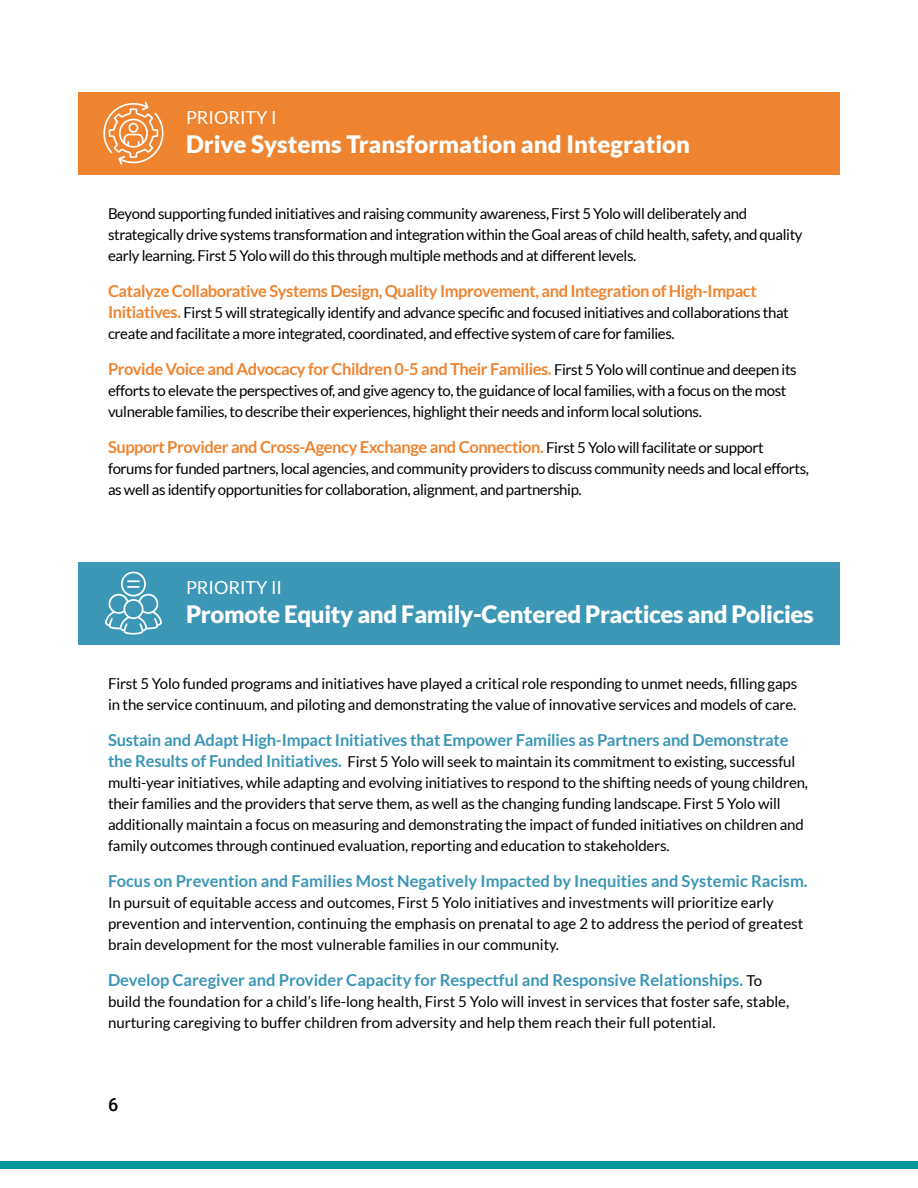
<style>
.page{position:relative;width:918px;height:1188px;background:#fff}
.page>*{position:absolute;margin:0;border:0;box-sizing:border-box;transform-origin:0 0}
.t1{font:900 24px "Lato";letter-spacing:-.015em;color:#fff}
.t2{font:18px "Lato";color:#fff}
.t3{font:500 18px "Roboto";color:#000}
.t4{font:700 16.5px "Lato";letter-spacing:-.025em;color:#ef8430}
.t5{font:700 16.5px "Lato";color:#3c96b5}
.t6{font:15px/21px "Lato";letter-spacing:-.01em;color:#000}
.s1{font-weight:700;font-size:16.5px;color:#ef8430}
.s2{font-weight:400;font-size:15px;color:#000}
.s3{font-weight:700;font-size:16.5px;color:#3c96b5}
</style>
<div class="page">
<div style="left:0;top:1161px;width:918px;height:7px;background:#069599"></div>
<div style="left:78px;top:92px;width:762px;height:82px;background:#ef8430"></div>
<div style="left:78px;top:562px;width:762px;height:82px;background:#3c96b5"></div>
<svg style="left:103px;top:102px;width:61px;height:63px"></svg>
<svg style="left:105px;top:572px;width:57px;height:63px"></svg>
<p class="t2" style="left:186px;top:108px;width:92px">PRIORITY I</p>
<p class="t1" style="left:186px;top:130px;width:506px">Drive Systems Transformation and Integration</p>
<p class="t6" style="left:108px;top:203px;width:696px">Beyond supporting funded initiatives and raising community awareness, First 5 Yolo will deliberately and strategically drive systems transformation and integration within the Goal areas of child health, safety, and quality early learning. First 5 Yolo will do this through multiple methods and at different levels.</p>
<p class="t4" style="left:108px;top:282px;width:650px">Catalyze Collaborative Systems Design, Quality Improvement, and Integration of High-Impact</p>
<p class="t6" style="left:108px;top:302px;width:682px"><span class="s1">Initiatives.</span> First 5 will strategically identify and advance specific and focused initiatives and collaborations that create and facilitate a more integrated, coordinated, and effective system of care for families.</p>
<p class="t4" style="left:108px;top:360px;width:690px">Provide Voice and Advocacy for Children 0-5 and Their Families. <span class="s2">First 5 Yolo will continue and deepen its</span></p>
<p class="t6" style="left:108px;top:380px;width:680px">efforts to elevate the perspectives of, and give agency to, the guidance of local families, with a focus on the most vulnerable families, to describe their experiences, highlight their needs and inform local solutions.</p>
<p class="t4" style="left:108px;top:438px;width:657px">Support Provider and Cross-Agency Exchange and Connection. <span class="s2">First 5 Yolo will facilitate or support</span></p>
<p class="t6" style="left:108px;top:458px;width:703px">forums for funded partners, local agencies, and community providers to discuss community needs and local efforts, as well as identify opportunities for collaboration, alignment, and partnership.</p>
<p class="t2" style="left:186px;top:578px;width:98px">PRIORITY II</p>
<p class="t1" style="left:186px;top:600px;width:629px">Promote Equity and Family-Centered Practices and Policies</p>
<p class="t6" style="left:108px;top:673px;width:691px">First 5 Yolo funded programs and initiatives have played a critical role responding to unmet needs, filling gaps in the service continuum, and piloting and demonstrating the value of innovative services and models of care.</p>
<p class="t5" style="left:108px;top:731px;width:682px">Sustain and Adapt High-Impact Initiatives that Empower Families as Partners and Demonstrate</p>
<p class="t6" style="left:108px;top:751px;width:702px"><span class="s3">the Results of Funded Initiatives.</span> First 5 Yolo will seek to maintain its commitment to existing, successful multi-year initiatives, while adapting and evolving initiatives to respond to the shifting needs of young children, their families and the providers that serve them, as well as the changing funding landscape. First 5 Yolo will additionally maintain a focus on measuring and demonstrating the impact of funded initiatives on children and family outcomes through continued evaluation, reporting and education to stakeholders.</p>
<p class="t5" style="left:108px;top:872px;width:701px">Focus on Prevention and Families Most Negatively Impacted by Inequities and Systemic Racism.</p>
<p class="t6" style="left:108px;top:892px;width:697px">In pursuit of equitable access and outcomes, First 5 Yolo initiatives and investments will prioritize early prevention and intervention, continuing the emphasis on prenatal to age 2 to address the period of greatest brain development for the most vulnerable families in our community.</p>
<p class="t5" style="left:108px;top:971px;width:656px">Develop Caregiver and Provider Capacity for Respectful and Responsive Relationships. <span class="s2">To</span></p>
<p class="t6" style="left:108px;top:991px;width:683px">build the foundation for a child’s life-long health, First 5 Yolo will invest in services that foster safe, stable, nurturing caregiving to buffer children from adversity and help them reach their full potential.</p>
<p class="t3" style="left:108px;top:1092px;width:12px">6</p>
</div>
